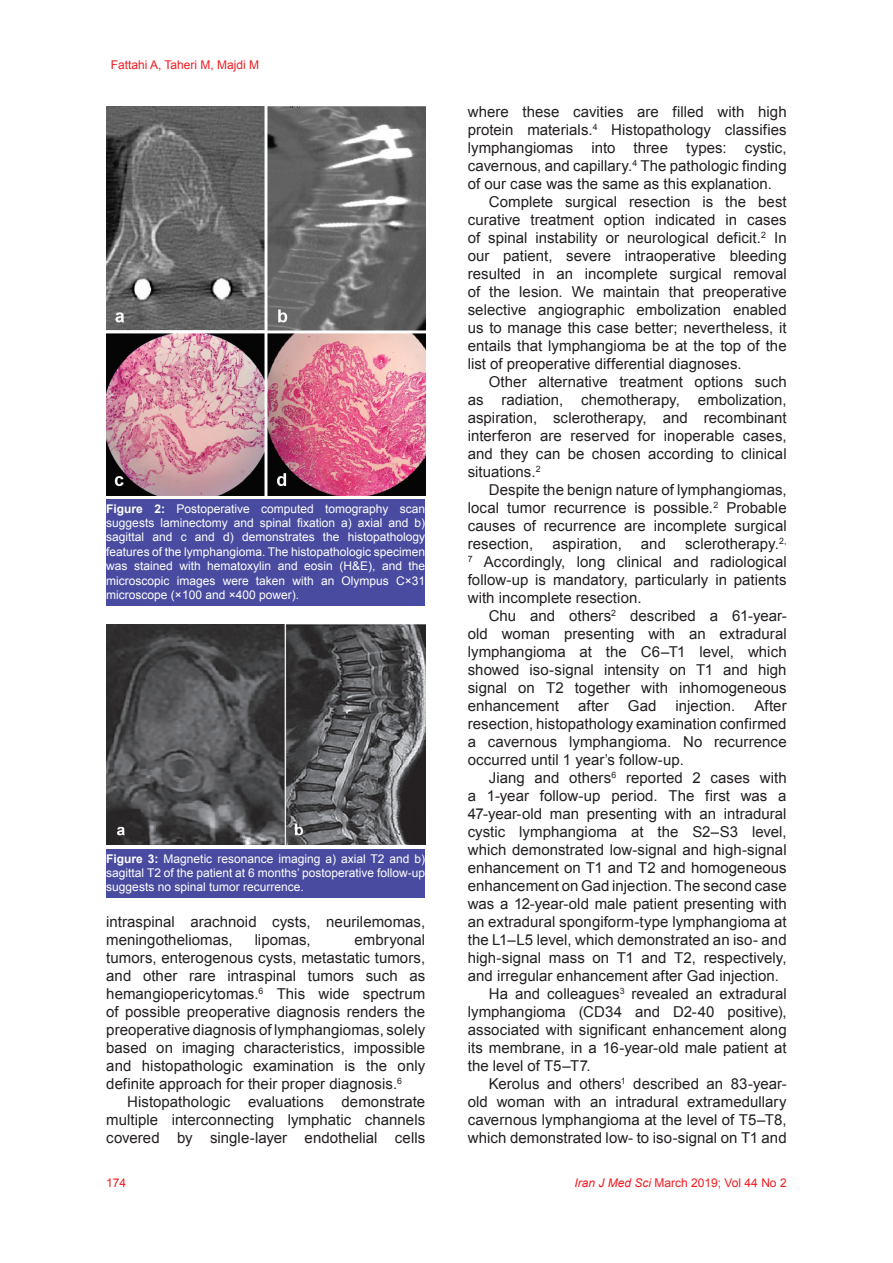
<style>
.page{position:relative;width:893px;height:1263px;background:#fff}
.page>*{position:absolute;margin:0;border:0;box-sizing:border-box;transform-origin:0 0}
.t1{font:15px/18px "Arial";letter-spacing:.005em;color:#231f20;text-align:justify}
.t2{font:12px/14.4px "Arial";color:#fff;text-align:justify}
.t3{font:12px "Arial";color:#ee1d23}
.s1{font-weight:700}
.s2{font-style:italic}
</style>
<div class="page">
<img style="left:106px;top:106px;width:319px;height:390px">
<div style="left:106px;top:500px;width:319px;height:106px;background:#484b9f"></div>
<div style="left:106px;top:850px;width:319px;height:48px;background:#484b9f"></div>
<img style="left:106px;top:625px;width:319px;height:220px">
<p class="t3" style="left:111px;top:57px;width:150px">Fattahi A, Taheri M, Majdi M</p>
<p class="t2" style="left:106px;top:501px;width:320px"><span class="s1">Figure 2:</span> Postoperative computed tomography scan suggests laminectomy and spinal fixation a) axial and b) sagittal and c and d) demonstrates the histopathology features of the lymphangioma. The histopathologic specimen was stained with hematoxylin and eosin (H&amp;E), and the microscopic images were taken with an Olympus C×31 microscope (×100 and ×400 power).</p>
<p class="t2" style="left:106px;top:851px;width:320px"><span class="s1">Figure 3:</span> Magnetic resonance imaging a) axial T2 and b) sagittal T2 of the patient at 6 months’ postoperative follow-up suggests no spinal tumor recurrence.</p>
<p class="t1" style="left:106px;top:913px;width:320px">intraspinal arachnoid cysts, neurilemomas, meningotheliomas,</p>
<p class="t1" style="left:106px;top:931px;width:320px;text-indent:248px">embryonal tumors, enterogenous cysts, metastatic tumors, and other rare intraspinal tumors such as hemangiopericytomas.<sup>6</sup> This wide spectrum of possible preoperative diagnosis renders the preoperative diagnosis of lymphangiomas, solely based on imaging characteristics, impossible and histopathologic examination is the only definite approach for their proper diagnosis.<sup>6</sup></p>
<p class="t1" style="left:106px;top:1093px;width:320px;text-indent:21px">Histopathologic evaluations demonstrate multiple interconnecting lymphatic channels covered by single-layer endothelial cells</p>
<p class="t1" style="left:255px;top:931px;width:58px">lipomas,</p>
<p class="t1" style="left:468px;top:103px;width:320px">where these cavities are filled with high</p>
<p class="t1" style="left:468px;top:121px;width:320px">protein materials.<sup>4</sup> Histopathology classifies</p>
<p class="t1" style="left:468px;top:139px;width:320px">lymphangiomas into three types: cystic,</p>
<p class="t1" style="left:468px;top:157px;width:320px">cavernous, and capillary.<sup>4</sup> The pathologic finding</p>
<p class="t1" style="left:468px;top:175px;width:306px">of our case was the same as this explanation.</p>
<p class="t1" style="left:489px;top:193px;width:299px">Complete surgical resection is the best</p>
<p class="t1" style="left:468px;top:211px;width:320px">curative treatment option indicated in cases</p>
<p class="t1" style="left:468px;top:229px;width:320px">of spinal instability or neurological deficit.<sup>2</sup> In</p>
<p class="t1" style="left:468px;top:247px;width:320px">our patient, severe intraoperative bleeding</p>
<p class="t1" style="left:468px;top:265px;width:320px">resulted in an incomplete surgical removal</p>
<p class="t1" style="left:468px;top:283px;width:320px">of the lesion. We maintain that preoperative</p>
<p class="t1" style="left:468px;top:301px;width:320px">selective angiographic embolization enabled</p>
<p class="t1" style="left:468px;top:319px;width:320px">us to manage this case better; nevertheless, it</p>
<p class="t1" style="left:468px;top:337px;width:320px">entails that lymphangioma be at the top of the</p>
<p class="t1" style="left:468px;top:355px;width:275px">list of preoperative differential diagnoses.</p>
<p class="t1" style="left:489px;top:373px;width:299px">Other alternative treatment options such</p>
<p class="t1" style="left:468px;top:391px;width:320px">as radiation, chemotherapy, embolization,</p>
<p class="t1" style="left:468px;top:409px;width:320px">aspiration, sclerotherapy, and recombinant</p>
<p class="t1" style="left:468px;top:427px;width:320px">interferon are reserved for inoperable cases,</p>
<p class="t1" style="left:468px;top:445px;width:320px">and they can be chosen according to clinical</p>
<p class="t1" style="left:468px;top:463px;width:74px">situations.<sup>2</sup></p>
<p class="t1" style="left:489px;top:481px;width:299px">Despite the benign nature of lymphangiomas,</p>
<p class="t1" style="left:468px;top:499px;width:320px">local tumor recurrence is possible.<sup>2</sup> Probable</p>
<p class="t1" style="left:468px;top:517px;width:320px">causes of recurrence are incomplete surgical</p>
<p class="t1" style="left:468px;top:535px;width:67px">resection,</p>
<p class="t1" style="left:552px;top:535px;width:71px">aspiration,</p>
<p class="t1" style="left:641px;top:535px;width:27px">and</p>
<p class="t1" style="left:468px;top:535px;width:320px;text-indent:217px">sclerotherapy.<sup>2, 7</sup> Accordingly, long clinical and radiological follow-up is mandatory, particularly in patients with incomplete resection.</p>
<p class="t1" style="left:468px;top:607px;width:320px;text-indent:21px">Chu and others<sup>2</sup> described a 61-year&shy;old woman presenting with an extradural lymphangioma at the C6–T1 level, which showed iso-signal intensity on T1 and high signal on T2 together with inhomogeneous enhancement</p>
<p class="t1" style="left:468px;top:697px;width:320px;text-indent:287px">After resection, histopathology examination confirmed a cavernous lymphangioma. No recurrence occurred until 1 year’s follow-up.</p>
<p class="t1" style="left:489px;top:769px;width:299px">Jiang and others<sup>6</sup> reported 2 cases with</p>
<p class="t1" style="left:468px;top:787px;width:320px">a 1-year follow-up period. The first was a</p>
<p class="t1" style="left:468px;top:805px;width:320px">47-year-old man presenting with an intradural</p>
<p class="t1" style="left:468px;top:823px;width:320px">cystic lymphangioma at the S2–S3 level,</p>
<p class="t1" style="left:468px;top:841px;width:320px">which demonstrated low-signal and high-signal</p>
<p class="t1" style="left:468px;top:859px;width:320px">enhancement on T1 and T2 and homogeneous</p>
<p class="t1" style="left:468px;top:877px;width:320px">enhancement on Gad injection. The second case</p>
<p class="t1" style="left:468px;top:895px;width:320px">was a 12-year-old male patient presenting with</p>
<p class="t1" style="left:468px;top:913px;width:320px">an extradural spongiform-type lymphangioma at</p>
<p class="t1" style="left:468px;top:931px;width:320px">the L1–L5 level, which demonstrated an iso- and</p>
<p class="t1" style="left:468px;top:949px;width:320px">high-signal mass on T1 and T2, respectively,</p>
<p class="t1" style="left:468px;top:967px;width:313px">and irregular enhancement after Gad injection.</p>
<p class="t1" style="left:489px;top:985px;width:299px">Ha and colleagues<sup>3</sup> revealed an extradural</p>
<p class="t1" style="left:468px;top:1003px;width:320px">lymphangioma (CD34 and D2-40 positive),</p>
<p class="t1" style="left:468px;top:1021px;width:320px">associated with significant enhancement along</p>
<p class="t1" style="left:468px;top:1039px;width:320px">its membrane, in a 16-year-old male patient at</p>
<p class="t1" style="left:468px;top:1057px;width:124px">the level of T5–T7.</p>
<p class="t1" style="left:489px;top:1075px;width:299px">Kerolus and others<sup>1</sup> described an 83-year-</p>
<p class="t1" style="left:468px;top:1093px;width:320px">old woman with an intradural extramedullary</p>
<p class="t1" style="left:468px;top:1111px;width:320px">cavernous lymphangioma at the level of T5–T8,</p>
<p class="t1" style="left:468px;top:1129px;width:320px">which demonstrated low- to iso-signal on T1 and</p>
<p class="t1" style="left:578px;top:697px;width:32px">after</p>
<p class="t1" style="left:628px;top:697px;width:30px">Gad</p>
<p class="t1" style="left:676px;top:697px;width:61px">injection.</p>
<p class="t3" style="left:106px;top:1175px;width:22px">174</p>
<p class="t3" style="left:575px;top:1175px;width:214px"><span class="s2">Iran J Med Sci</span> March 2019; Vol 44 No 2</p>
</div>
